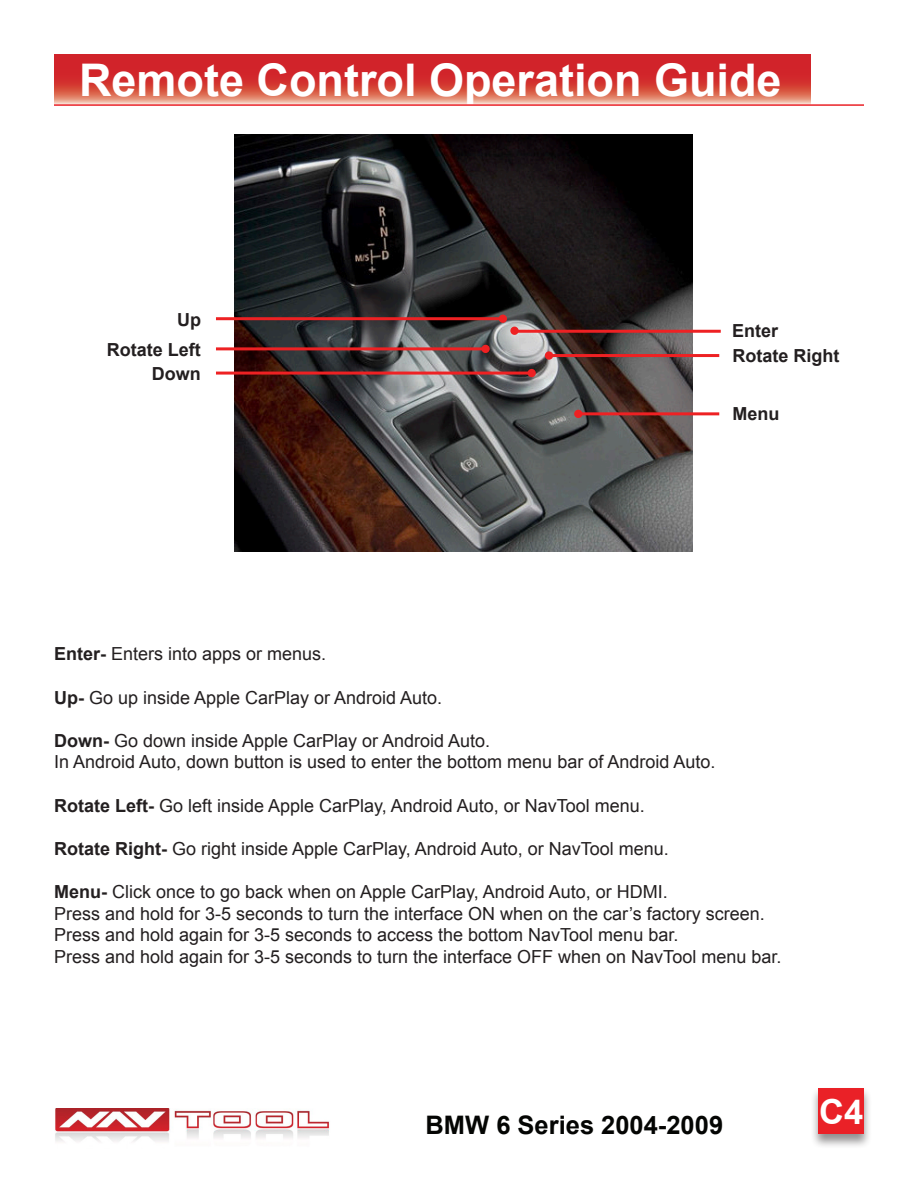
<style>
.page{position:relative;width:918px;height:1188px;background:#fff}
.page>*{position:absolute;margin:0;border:0;box-sizing:border-box;transform-origin:0 0}
.t1{font:700 45px "Arial";color:#fff}
.t2{font:700 36px "Arial";color:#fff}
.t3{font:700 34.5px "Arial";color:#fff}
.t4{font:700 25.5px "Arial";color:#040503}
.Paragraph_Style_1{font:18px "Arial";color:#231f20}
.Paragraph_Style_1-2{font:700 18px "Arial";color:#231f20}
.s1{font-weight:700}
</style>
<div class="page">
<img style="left:55px;top:1108px;width:275px;height:34px">
<div style="left:810px;top:1087px;width:62px;height:62px;background:#231f20;opacity:.5"></div>
<img style="left:234px;top:135px;width:458px;height:417px">
<svg style="left:54px;top:54px;width:757px;height:50px;background:#d74540"></svg>
<div style="left:545px;top:351px;width:8px;height:9px;background:#ee2123;border-radius:50%"></div>
<hr style="left:549px;top:354px;width:170px;height:3px;background:#ee2123">
<div style="left:481px;top:345px;width:9px;height:8px;background:#ee2123;border-radius:50%"></div>
<hr style="left:216px;top:347px;width:270px;height:3px;background:#ee2123">
<hr style="left:515px;top:330px;width:206px;height:3px;background:#ee2123">
<div style="left:510px;top:327px;width:9px;height:8px;background:#ee2123;border-radius:50%"></div>
<div style="left:528px;top:369px;width:8px;height:8px;background:#ee2123;border-radius:50%"></div>
<hr style="left:216px;top:372px;width:316px;height:3px;background:#ee2123">
<div style="left:574px;top:410px;width:8px;height:8px;background:#ee2123;border-radius:50%"></div>
<hr style="left:578px;top:412px;width:141px;height:3px;background:#ee2123">
<hr style="left:54px;top:104px;width:810px;height:2px;background:#ea2127">
<div style="left:818px;top:1088px;width:46px;height:46px;background:#ea2127"></div>
<div style="left:499px;top:315px;width:8px;height:8px;background:#ee2123;border-radius:50%"></div>
<hr style="left:216px;top:317px;width:287px;height:3px;background:#ee2123">
<p class="t1" style="left:79px;top:50px;width:704px">Remote Control Operation Guide</p>
<p class="Paragraph_Style_1-2" style="left:177px;top:308px;width:25px">Up</p>
<p class="Paragraph_Style_1-2" style="left:732px;top:319px;width:48px">Enter</p>
<p class="Paragraph_Style_1-2" style="left:107px;top:338px;width:95px">Rotate Left</p>
<p class="Paragraph_Style_1-2" style="left:732px;top:344px;width:108px">Rotate Right</p>
<p class="Paragraph_Style_1-2" style="left:152px;top:361px;width:50px">Down</p>
<p class="Paragraph_Style_1-2" style="left:732px;top:402px;width:48px">Menu</p>
<p class="Paragraph_Style_1" style="left:54px;top:642px;width:274px"><span class="s1">Enter-</span> Enters into apps or menus.</p>
<p class="Paragraph_Style_1" style="left:54px;top:686px;width:390px"><span class="s1">Up-</span> Go up inside Apple CarPlay or Android Auto.</p>
<p class="Paragraph_Style_1" style="left:54px;top:729px;width:438px"><span class="s1">Down-</span> Go down inside Apple CarPlay or Android Auto.</p>
<p class="Paragraph_Style_1" style="left:54px;top:750px;width:663px">In Android Auto, down button is used to enter the bottom menu bar of Android Auto.</p>
<p class="Paragraph_Style_1" style="left:54px;top:794px;width:592px"><span class="s1">Rotate Left-</span> Go left inside Apple CarPlay, Android Auto, or NavTool menu.</p>
<p class="Paragraph_Style_1" style="left:54px;top:837px;width:616px"><span class="s1">Rotate Right-</span> Go right inside Apple CarPlay, Android Auto, or NavTool menu.</p>
<p class="Paragraph_Style_1" style="left:54px;top:880px;width:615px"><span class="s1">Menu-</span> Click once to go back when on Apple CarPlay, Android Auto, or HDMI.</p>
<p class="Paragraph_Style_1" style="left:54px;top:902px;width:712px">Press and hold for 3-5 seconds to turn the interface ON when on the car’s factory screen.</p>
<p class="Paragraph_Style_1" style="left:54px;top:923px;width:626px">Press and hold again for 3-5 seconds to access the bottom NavTool menu bar.</p>
<p class="Paragraph_Style_1" style="left:54px;top:945px;width:729px">Press and hold again for 3-5 seconds to turn the interface OFF when on NavTool menu bar.</p>
<h3 class="t4" style="left:426px;top:1108px;width:299px">BMW 6 Series 2004-2009</h3>
<h2 class="t2" style="left:821px;top:1088px;width:42px">49</h2>
<p class="t3" style="left:819px;top:1089px;width:46px">C4</p>
</div>
